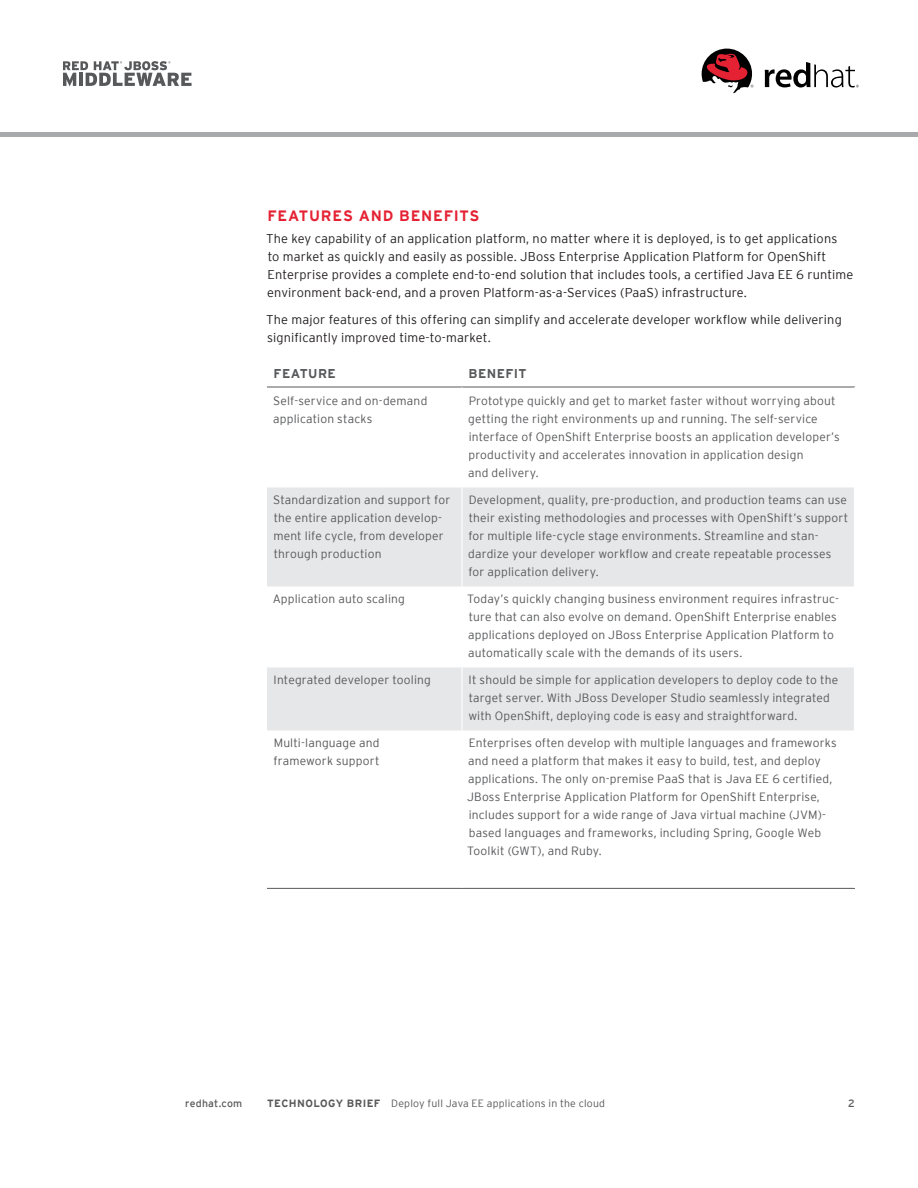
<style>
.page{position:relative;width:918px;height:1188px;background:#fff}
.page>*{position:absolute;margin:0;border:0;box-sizing:border-box;transform-origin:0 0}
.t1{font:700 15px "Interstate";letter-spacing:.05em;color:#e52233}
.t2{font:300 12.75px/18px "Interstate";letter-spacing:.01em;color:#231f20}
.t3{font:700 12.75px "Interstate";letter-spacing:.03em;color:#57585a}
.t4{font:300 12px/18px "Interstate";letter-spacing:.015em;color:#57585a}
.t5{font:300 10.5px "Interstate";letter-spacing:.02em;color:#57585a}
.t6{font:10.5px "Interstate";letter-spacing:.02em;color:#57585a}
.s1{font-weight:700}
</style>
<div class="page">
<svg style="left:267px;top:488px;width:587px;height:242px;fill:#e6e7e9"></svg>
<hr style="left:267px;top:387px;width:195px;height:1px;background:#57585a">
<hr style="left:462px;top:387px;width:393px;height:1px;background:#57585a">
<hr style="left:267px;top:888px;width:195px;height:1px;background:#57585a">
<hr style="left:462px;top:888px;width:393px;height:1px;background:#57585a">
<hr style="left:461px;top:387px;width:2px;height:101px;background:#fff">
<hr style="left:854px;top:387px;width:1px;height:101px;background:#fff">
<hr style="left:461px;top:488px;width:2px;height:98px;background:#fff">
<hr style="left:461px;top:586px;width:2px;height:82px;background:#fff">
<hr style="left:461px;top:668px;width:2px;height:62px;background:#fff">
<svg style="left:765px;top:62px;width:94px;height:25px"></svg>
<svg style="left:702px;top:49px;width:51px;height:45px"></svg>
<svg style="left:63px;top:61px;width:129px;height:25px"></svg>
<hr style="left:0;top:133px;width:918px;height:4px;background:#a8a9ad">
<p class="t1" style="left:267px;top:207px;width:214px">FEATURES AND BENEFITS</p>
<p class="t2" style="left:266px;top:229px;width:589px">The key capability of an application platform, no matter where it is deployed, is to get applications<br>to market as quickly and easily as possible. JBoss Enterprise Application Platform for OpenShift Enterprise provides a complete end-to-end solution that includes tools, a certified Java EE 6 runtime environment back-end, and a proven Platform-as-a-Services (PaaS) infrastructure.</p>
<p class="t2" style="left:266px;top:310px;width:577px">The major features of this offering can simplify and accelerate developer workflow while delivering significantly improved time-to-market.</p>
<p class="t3" style="left:274px;top:366px;width:64px">FEATURE</p>
<p class="t3" style="left:469px;top:366px;width:59px">BENEFIT</p>
<p class="t4" style="left:273px;top:392px;width:156px">Self-service and on-demand application stacks</p>
<p class="t4" style="left:468px;top:392px;width:373px">Prototype quickly and get to market faster without worrying about getting the right environments up and running. The self-service interface of OpenShift Enterprise boosts an application developer’s productivity and accelerates innovation in application design<br>and delivery.</p>
<p class="t4" style="left:273px;top:491px;width:178px">Standardization and support for the entire application develop&shy;ment life cycle, from developer through production</p>
<p class="t4" style="left:468px;top:491px;width:382px">Development, quality, pre-production, and production teams can use their existing methodologies and processes with OpenShift’s support for multiple life-cycle stage environments. Streamline and stan&shy;dardize your developer workflow and create repeatable processes for application delivery.</p>
<p class="t4" style="left:273px;top:590px;width:134px">Application auto scaling</p>
<p class="t4" style="left:467px;top:590px;width:373px">Today’s quickly changing business environment requires infrastruc&shy;ture that can also evolve on demand. OpenShift Enterprise enables applications deployed on JBoss Enterprise Application Platform to automatically scale with the demands of its users.</p>
<p class="t4" style="left:274px;top:671px;width:159px">Integrated developer tooling</p>
<p class="t4" style="left:468px;top:671px;width:371px">It should be simple for application developers to deploy code to the target server. With JBoss Developer Studio seamlessly integrated with OpenShift, deploying code is easy and straightforward.</p>
<p class="t4" style="left:273px;top:734px;width:108px">Multi-language and framework support</p>
<p class="t4" style="left:467px;top:734px;width:371px">Enterprises often develop with multiple languages and frameworks and need a platform that makes it easy to build, test, and deploy applications. The only on-premise PaaS that is Java EE 6 certified, JBoss Enterprise Application Platform for OpenShift Enterprise, includes support for a wide range of Java virtual machine (JVM)- based languages and frameworks, including Spring, Google Web Toolkit (GWT), and Ruby.</p>
<p class="t6" style="left:185px;top:1097px;width:59px">redhat.com</p>
<p class="t5" style="left:267px;top:1097px;width:339px"><span class="s1">TECHNOLOGY BRIEF</span> Deploy full Java EE applications in the cloud</p>
<p class="t6" style="left:848px;top:1097px;width:8px">2</p>
</div>
